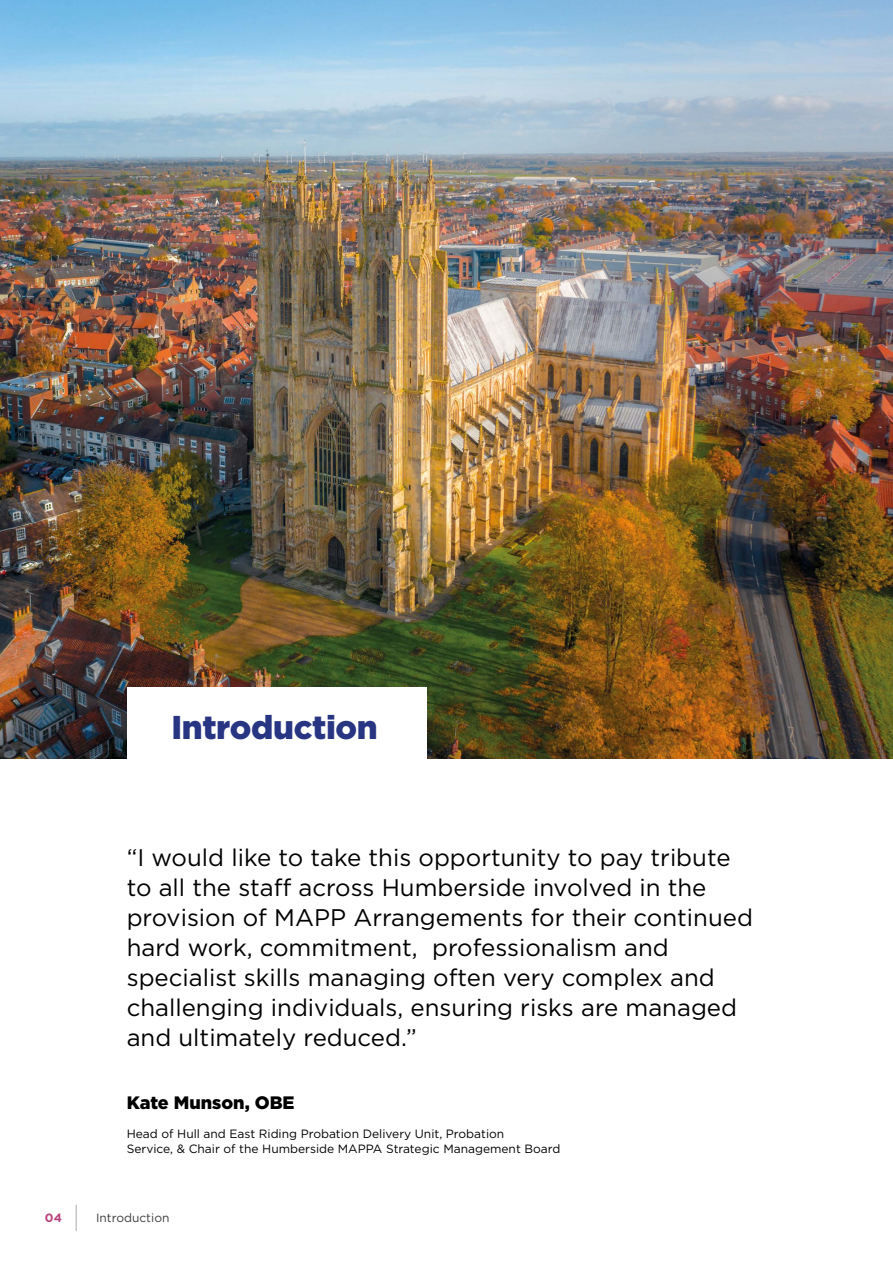
<style>
.page{position:relative;width:893px;height:1263px;background:#fff}
.page>*{position:absolute;margin:0;border:0;box-sizing:border-box;transform-origin:0 0}
.t1{font:900 33px "Gotham";letter-spacing:-.01em;color:#283583}
.t2{font:24px/30px "Gotham";color:#000}
.t3{font:900 18px "Gotham";color:#000}
.t4{font:12px/14.4px "Gotham";color:#000}
.t5{font:12px "Gotham";color:#3c3c3b}
.t6{font:700 12px "Gotham";color:#b8437b}
</style>
<div class="page">
<img style="left:0;top:0;width:893px;height:758px">
<div style="left:127px;top:688px;width:299px;height:72px;background:#fff"></div>
<hr style="left:75px;top:1205px;width:2px;height:26px;background:#c6c6c6">
<h1 class="t1" style="left:171px;top:704px;width:208px">Introduction</h1>
<p class="t2" style="left:127px;top:842px;width:628px">“I would like to take this opportunity to pay tribute to all the staff across Humberside involved in the provision of MAPP Arrangements for their continued hard work, commitment, professionalism and specialist skills managing often very complex and challenging individuals, ensuring risks are managed and ultimately reduced.”</p>
<p class="t3" style="left:127px;top:1091px;width:169px">Kate Munson, OBE</p>
<p class="t4" style="left:127px;top:1126px;width:435px">Head of Hull and East Riding Probation Delivery Unit, Probation<br>Service, &amp; Chair of the Humberside MAPPA Strategic Management Board</p>
<p class="t6" style="left:45px;top:1209px;width:19px">04</p>
<p class="t5" style="left:96px;top:1209px;width:75px">Introduction</p>
</div>
